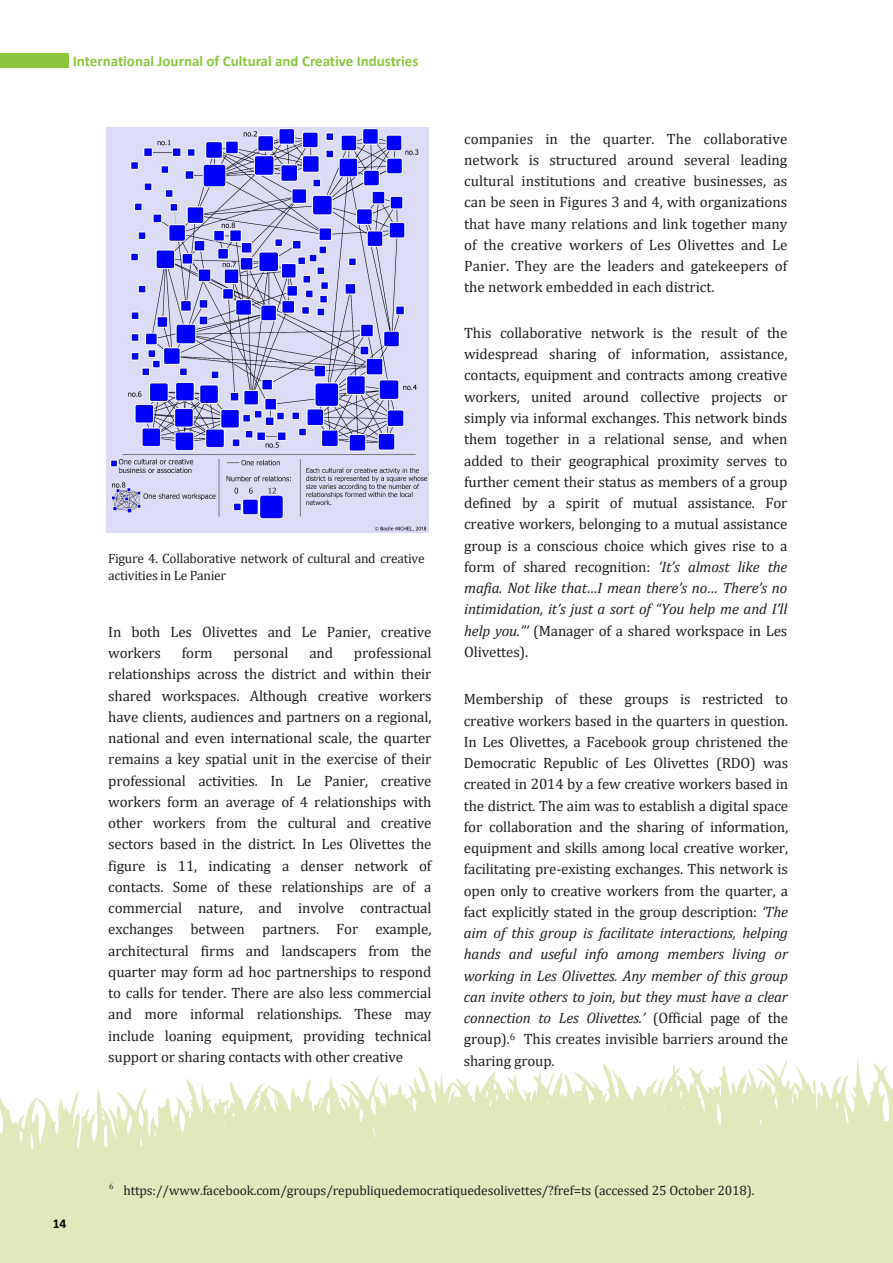
<style>
.page{position:relative;width:893px;height:1263px;background:#fff}
.page>*{position:absolute;margin:0;border:0;box-sizing:border-box;transform-origin:0 0}
.journal{font:15px/21.3px "Cambria";letter-spacing:-.01em;color:#231f20;text-align:justify}
.t1{font:700 15px "Calibri";color:#8bc63e}
.figure_title{font:13.5px/17.5px "Cambria";letter-spacing:-.01em;color:#231f20}
.t2{font:700 13.5px "Calibri";color:#000}
.t3{font:7.8px "Cambria";color:#231f20}
.s1{font-style:italic}
</style>
<div class="page">
<svg style="left:0;top:1059px;width:893px;height:204px;fill:#e0e8bc"></svg>
<img style="left:107px;top:127px;width:322px;height:405px">
<div style="left:0;top:53px;width:69px;height:15px;background:#8bc63e"></div>
<p class="t1" style="left:73px;top:50px;width:347px">International Journal of Cultural and Creative Industries</p>
<p class="figure_title" style="left:108px;top:549px;width:318px">Figure 4. Collaborative network of cultural and creative activities in Le Panier</p>
<p class="journal" style="left:108px;top:621px;width:325px">In both Les Olivettes and Le Panier, creative workers</p>
<p class="journal" style="left:108px;top:642px;width:325px;text-indent:246px">professional relationships across the district and within their shared workspaces. Although creative workers have clients, audiences and partners on a regional, national and even international scale, the quarter remains a key spatial unit in the exercise of their professional activities. In Le Panier, creative workers form an average of 4 relationships with other workers from the cultural and creative sectors based in the district. In Les Olivettes the figure is 11, indicating a denser network of contacts. Some of these relationships are of a commercial nature, and involve contractual exchanges between partners. For example, architectural firms and landscapers from the quarter may form ad hoc partnerships to respond to calls for tender. There are also less commercial and more informal relationships. These may include loaning equipment, providing technical support or sharing contacts with other creative</p>
<p class="journal" style="left:182px;top:642px;width:32px">form</p>
<p class="journal" style="left:234px;top:642px;width:56px">personal</p>
<p class="journal" style="left:309px;top:642px;width:25px">and</p>
<p class="journal" style="left:464px;top:128px;width:325px">companies in the quarter. The collaborative network is structured around several leading cultural institutions and creative businesses, as can be seen in Figures 3 and 4, with organizations that have many relations and link together many of the creative workers of Les Olivettes and Le Panier. They are the leaders and gatekeepers of the network embedded in each district.</p>
<p class="journal" style="left:464px;top:322px;width:325px">This collaborative network is the result of the widespread sharing of information, assistance, contacts, equipment and contracts among creative workers, united around collective projects or simply via informal exchanges. This network binds them together in a relational sense, and when added to their geographical proximity serves to further cement their status as members of a group defined by a spirit of mutual assistance. For creative workers, belonging to a mutual assistance group is a conscious choice which gives rise to a form of shared recognition: <span class="s1">‘It’s almost like the mafia. Not like that…I mean there’s no… There’s no intimidation, it’s just a sort of “You help me and I’ll help you.”’</span> (Manager of a shared workspace in Les Olivettes).</p>
<p class="journal" style="left:464px;top:688px;width:326px">Membership of these groups is restricted to creative workers based in the quarters in question.<br>In Les Olivettes, a Facebook group christened the Democratic Republic of Les Olivettes (RDO) was created in 2014 by a few creative workers based in the district. The aim was to establish a digital space for collaboration and the sharing of information, equipment and skills among local creative worker, facilitating pre-existing exchanges. This network is open only to creative workers from the quarter, a fact explicitly stated in the group description: <span class="s1">‘The aim of this group is facilitate interactions, helping hands and useful info among members living or working in Les Olivettes. Any member of this group can invite others to join, but they must have a clear connection to Les Olivettes.’</span> (Official page of the group).<sup>6</sup> This creates invisible barriers around the sharing group.</p>
<p class="t2" style="left:53px;top:1214px;width:15px">14</p>
<p class="t3" style="left:109px;top:1182px;width:6px">6</p>
<p class="figure_title" style="left:123px;top:1182px;width:633px">https://www.facebook.com/groups/republiquedemocratiquedesolivettes/?fref=ts (accessed 25 October 2018).</p>
</div>
